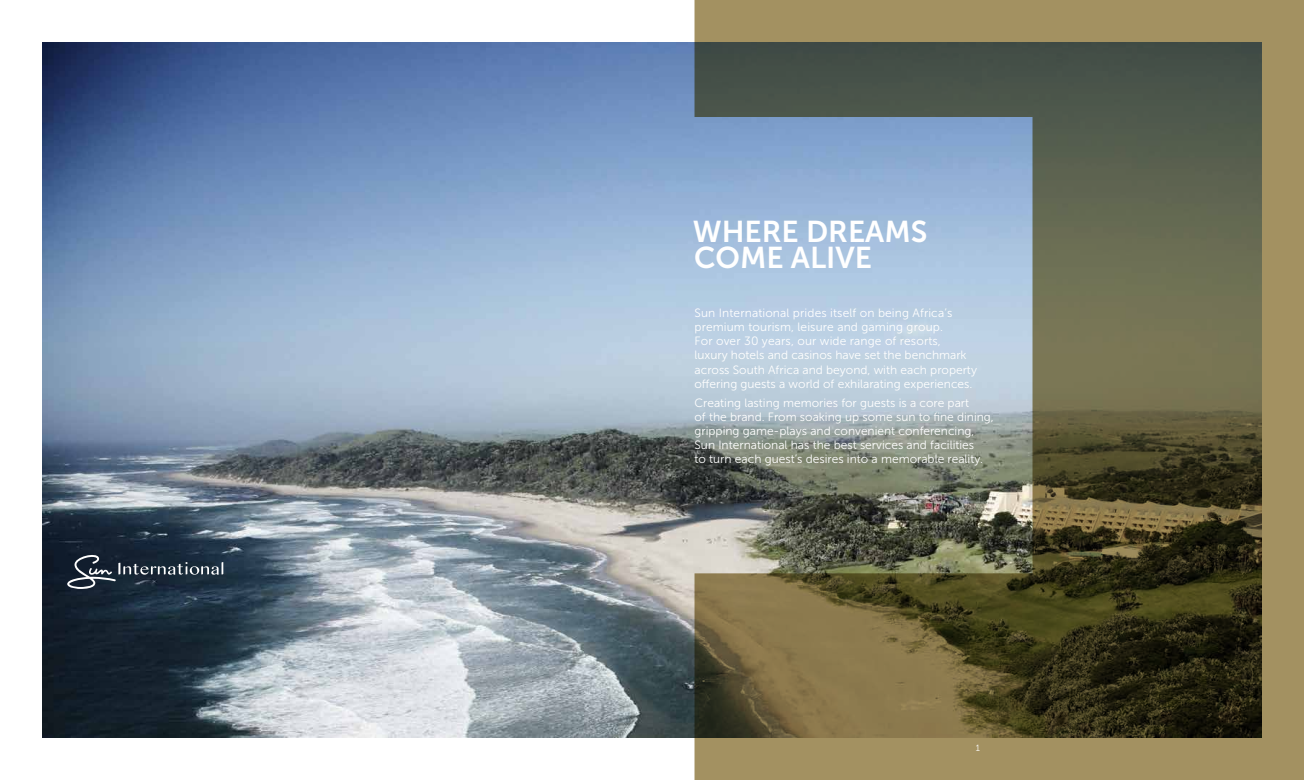
<style>
.page{position:relative;width:1304px;height:780px;background:#fff}
.page>*{position:absolute;margin:0;border:0;box-sizing:border-box;transform-origin:0 0}
.t1{font:30px/26px "Museo Sans 700";color:#fff}
.t2{font:12px/14px "Museo Sans 300";color:#fff}
.t3{font:9px "Museo Sans 300";color:#fff}
</style>
<div class="page">
<img style="left:43px;top:43px;width:651px;height:694px">
<svg style="left:67px;top:551px;width:156px;height:38px;background:#313e4c"></svg>
<svg style="left:694px;top:0;width:610px;height:780px;background:#787969"></svg>
<h1 class="t1" style="left:693px;top:219px;width:236px">WHERE DREAMS<br>COME ALIVE</h1>
<p class="t2" style="left:694px;top:306px;width:284px">Sun International prides itself on being Africa’s premium tourism, leisure and gaming group.<br>For over 30 years, our wide range of resorts, luxury hotels and casinos have set the benchmark across South Africa and beyond, with each property offering guests a world of exhilarating experiences.</p>
<p class="t2" style="left:694px;top:396px;width:301px">Creating lasting memories for guests is a core part<br>of the brand. From soaking up some sun to fine dining, gripping game-plays and convenient conferencing, Sun International has the best services and facilities<br>to turn each guest’s desires into a memorable reality.</p>
<p class="t3" style="left:976px;top:742px;width:6px">1</p>
</div>
